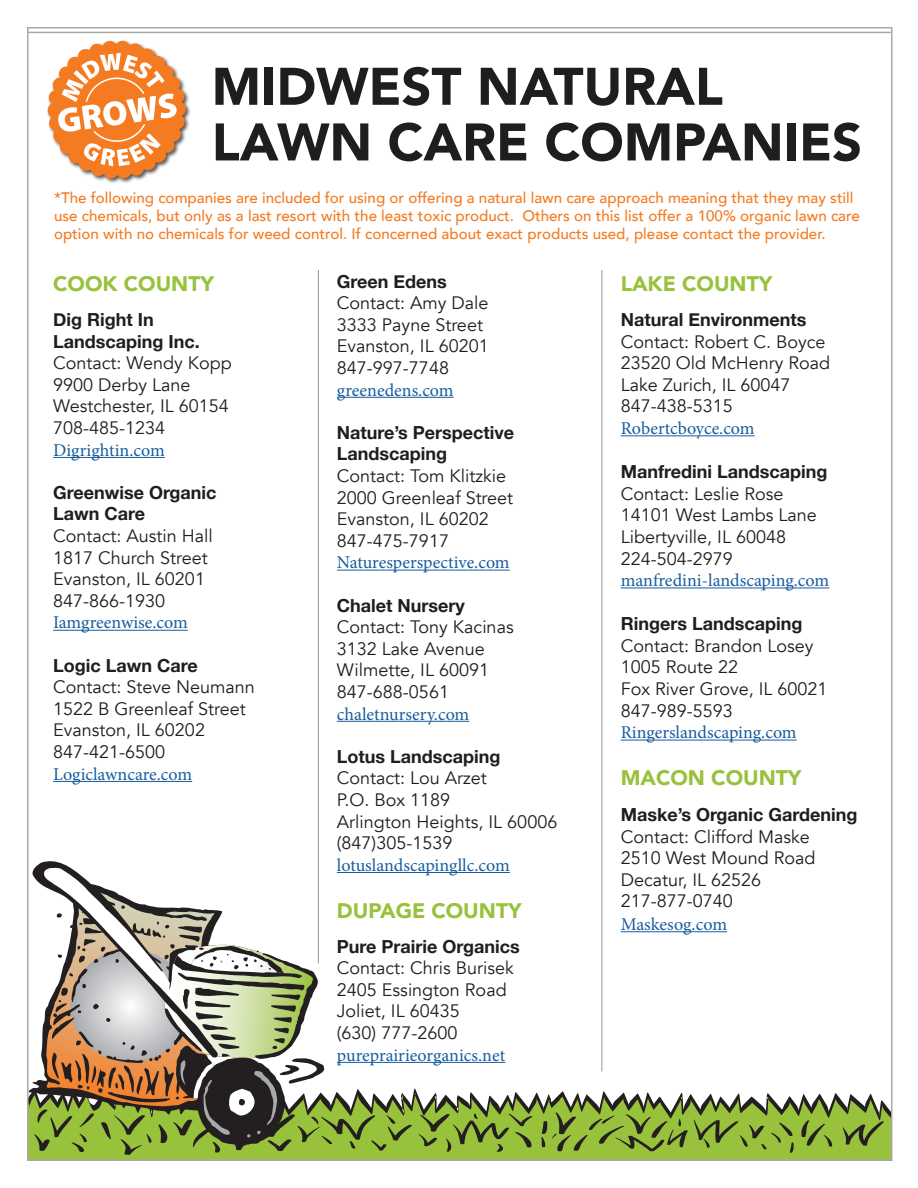
<style>
.page{position:relative;width:918px;height:1188px;background:#fff}
.page>*{position:absolute;margin:0;border:0;box-sizing:border-box;transform-origin:0 0}
.t1{font:900 52.35px "Avenir";color:#201d1e}
.t2{font:900 21px "Avenir";color:#98c13c}
.t3{font:18px "Avenir";color:#201d1e}
.t4{font:700 18px "Helvetica Neue";color:#201d1e}
.t5{font:18px "Minion Pro";color:#175d9e}
.t6{font:500 15.15px/18.1px "Avenir";color:#f47b21}
</style>
<div class="page">
<hr style="left:30px;top:1155px;width:859px;height:3px;background:#98c13c">
<svg style="left:30px;top:857px;width:859px;height:298px"></svg>
<hr style="left:28px;top:32px;width:864px;height:1px;background:#a8a9ad">
<hr style="left:318px;top:270px;width:1px;height:693px;background:#939598">
<hr style="left:602px;top:270px;width:1px;height:801px;background:#939598">
<div style="left:46px;top:39px;width:145px;height:145px;background:#231f20;opacity:.75"></div>
<svg style="left:46px;top:40px;width:140px;height:139px"></svg>
<hr style="left:53px;top:457px;width:112px;height:1px;background:#175d9e">
<hr style="left:53px;top:630px;width:135px;height:1px;background:#175d9e">
<hr style="left:53px;top:781px;width:139px;height:1px;background:#175d9e">
<hr style="left:337px;top:397px;width:117px;height:1px;background:#175d9e">
<hr style="left:337px;top:570px;width:173px;height:1px;background:#175d9e">
<hr style="left:337px;top:721px;width:132px;height:1px;background:#175d9e">
<hr style="left:337px;top:872px;width:173px;height:1px;background:#175d9e">
<hr style="left:337px;top:1062px;width:168px;height:1px;background:#175d9e">
<hr style="left:621px;top:435px;width:134px;height:1px;background:#175d9e">
<hr style="left:621px;top:588px;width:208px;height:1px;background:#175d9e">
<hr style="left:621px;top:740px;width:176px;height:1px;background:#175d9e">
<hr style="left:621px;top:931px;width:106px;height:1px;background:#175d9e">
<p class="t1" style="left:212px;top:42px;width:513px">MIDWEST NATURAL</p>
<p class="t1" style="left:212px;top:97px;width:652px">LAWN CARE COMPANIES</p>
<p class="t6" style="left:54px;top:188px;width:807px">*The following companies are included for using or offering a natural lawn care approach meaning that they may still use chemicals, but only as a last resort with the least toxic product. Others on this list offer a 100% organic lawn care option with no chemicals for weed control. If concerned about exact products used, please contact the provider.</p>
<p class="t2" style="left:53px;top:266px;width:162px">COOK COUNTY</p>
<p class="t4" style="left:53px;top:306px;width:102px">Dig Right In</p>
<p class="t4" style="left:53px;top:327px;width:148px">Landscaping Inc.</p>
<p class="t3" style="left:53px;top:352px;width:180px">Contact: Wendy Kopp</p>
<p class="t3" style="left:53px;top:374px;width:139px">9900 Derby Lane</p>
<p class="t3" style="left:53px;top:396px;width:177px">Westchester, IL 60154</p>
<p class="t3" style="left:53px;top:417px;width:114px">708-485-1234</p>
<p class="t5" style="left:53px;top:438px;width:113px">Digrightin.com</p>
<p class="t4" style="left:53px;top:478px;width:165px">Greenwise Organic</p>
<p class="t4" style="left:53px;top:500px;width:94px">Lawn Care</p>
<p class="t3" style="left:53px;top:525px;width:161px">Contact: Austin Hall</p>
<p class="t3" style="left:53px;top:547px;width:156px">1817 Church Street</p>
<p class="t3" style="left:53px;top:568px;width:153px">Evanston, IL 60201</p>
<p class="t3" style="left:53px;top:590px;width:114px">847-866-1930</p>
<p class="t5" style="left:53px;top:611px;width:136px">Iamgreenwise.com</p>
<p class="t4" style="left:53px;top:651px;width:146px">Logic Lawn Care</p>
<p class="t3" style="left:53px;top:676px;width:203px">Contact: Steve Neumann</p>
<p class="t3" style="left:53px;top:698px;width:194px">1522 B Greenleaf Street</p>
<p class="t3" style="left:53px;top:720px;width:153px">Evanston, IL 60202</p>
<p class="t3" style="left:53px;top:741px;width:114px">847-421-6500</p>
<p class="t5" style="left:53px;top:762px;width:141px">Logiclawncare.com</p>
<p class="t4" style="left:337px;top:267px;width:112px">Green Edens</p>
<p class="t3" style="left:337px;top:292px;width:153px">Contact: Amy Dale</p>
<p class="t3" style="left:337px;top:314px;width:148px">3333 Payne Street</p>
<p class="t3" style="left:337px;top:335px;width:153px">Evanston, IL 60201</p>
<p class="t3" style="left:337px;top:357px;width:114px">847-997-7748</p>
<p class="t5" style="left:337px;top:378px;width:118px">greenedens.com</p>
<p class="t4" style="left:337px;top:418px;width:179px">Nature’s Perspective</p>
<p class="t4" style="left:337px;top:440px;width:112px">Landscaping</p>
<p class="t3" style="left:337px;top:465px;width:171px">Contact: Tom Klitzkie</p>
<p class="t3" style="left:337px;top:487px;width:178px">2000 Greenleaf Street</p>
<p class="t3" style="left:337px;top:508px;width:153px">Evanston, IL 60202</p>
<p class="t3" style="left:337px;top:530px;width:114px">847-475-7917</p>
<p class="t5" style="left:337px;top:551px;width:174px">Naturesperspective.com</p>
<p class="t4" style="left:337px;top:591px;width:130px">Chalet Nursery</p>
<p class="t3" style="left:337px;top:616px;width:178px">Contact: Tony Kacinas</p>
<p class="t3" style="left:337px;top:638px;width:149px">3132 Lake Avenue</p>
<p class="t3" style="left:337px;top:659px;width:154px">Wilmette, IL 60091</p>
<p class="t3" style="left:337px;top:681px;width:114px">847-688-0561</p>
<p class="t5" style="left:337px;top:702px;width:134px">chaletnursery.com</p>
<p class="t4" style="left:337px;top:742px;width:165px">Lotus Landscaping</p>
<p class="t3" style="left:337px;top:767px;width:151px">Contact: Lou Arzet</p>
<p class="t3" style="left:337px;top:789px;width:115px">P.O. Box 1189</p>
<p class="t3" style="left:337px;top:811px;width:222px">Arlington Heights, IL 60006</p>
<p class="t3" style="left:337px;top:832px;width:117px">(847)305-1539</p>
<p class="t5" style="left:337px;top:853px;width:174px">lotuslandscapingllc.com</p>
<p class="t2" style="left:337px;top:892px;width:186px">DUPAGE COUNTY</p>
<p class="t4" style="left:337px;top:932px;width:184px">Pure Prairie Organics</p>
<p class="t3" style="left:337px;top:957px;width:178px">Contact: Chris Burisek</p>
<p class="t3" style="left:337px;top:979px;width:171px">2405 Essington Road</p>
<p class="t3" style="left:337px;top:1000px;width:124px">Joliet, IL 60435</p>
<p class="t3" style="left:337px;top:1022px;width:122px">(630) 777-2600</p>
<p class="t5" style="left:337px;top:1043px;width:170px">pureprairieorganics.net</p>
<p class="t2" style="left:621px;top:266px;width:153px">LAKE COUNTY</p>
<p class="t4" style="left:621px;top:306px;width:187px">Natural Environments</p>
<p class="t3" style="left:621px;top:331px;width:206px">Contact: Robert C. Boyce</p>
<p class="t3" style="left:621px;top:352px;width:211px">23520 Old McHenry Road</p>
<p class="t3" style="left:621px;top:374px;width:171px">Lake Zurich, IL 60047</p>
<p class="t3" style="left:621px;top:396px;width:114px">847-438-5315</p>
<p class="t5" style="left:621px;top:416px;width:135px">Robertcboyce.com</p>
<p class="t4" style="left:621px;top:458px;width:208px">Manfredini Landscaping</p>
<p class="t3" style="left:621px;top:483px;width:164px">Contact: Leslie Rose</p>
<p class="t3" style="left:621px;top:504px;width:198px">14101 West Lambs Lane</p>
<p class="t3" style="left:621px;top:526px;width:167px">Libertyville, IL 60048</p>
<p class="t3" style="left:621px;top:548px;width:114px">224-504-2979</p>
<p class="t5" style="left:621px;top:568px;width:210px">manfredini-landscaping.com</p>
<p class="t4" style="left:621px;top:610px;width:183px">Ringers Landscaping</p>
<p class="t3" style="left:621px;top:635px;width:194px">Contact: Brandon Losey</p>
<p class="t3" style="left:621px;top:657px;width:119px">1005 Route 22</p>
<p class="t3" style="left:621px;top:678px;width:208px">Fox River Grove, IL 60021</p>
<p class="t3" style="left:621px;top:700px;width:114px">847-989-5593</p>
<p class="t5" style="left:621px;top:720px;width:178px">Ringerslandscaping.com</p>
<p class="t2" style="left:621px;top:760px;width:182px">MACON COUNTY</p>
<p class="t4" style="left:621px;top:801px;width:238px">Maske’s Organic Gardening</p>
<p class="t3" style="left:621px;top:826px;width:191px">Contact: Clifford Maske</p>
<p class="t3" style="left:621px;top:847px;width:196px">2510 West Mound Road</p>
<p class="t3" style="left:621px;top:869px;width:142px">Decatur, IL 62526</p>
<p class="t3" style="left:621px;top:891px;width:114px">217-877-0740</p>
<p class="t5" style="left:621px;top:912px;width:108px">Maskesog.com</p>
</div>
